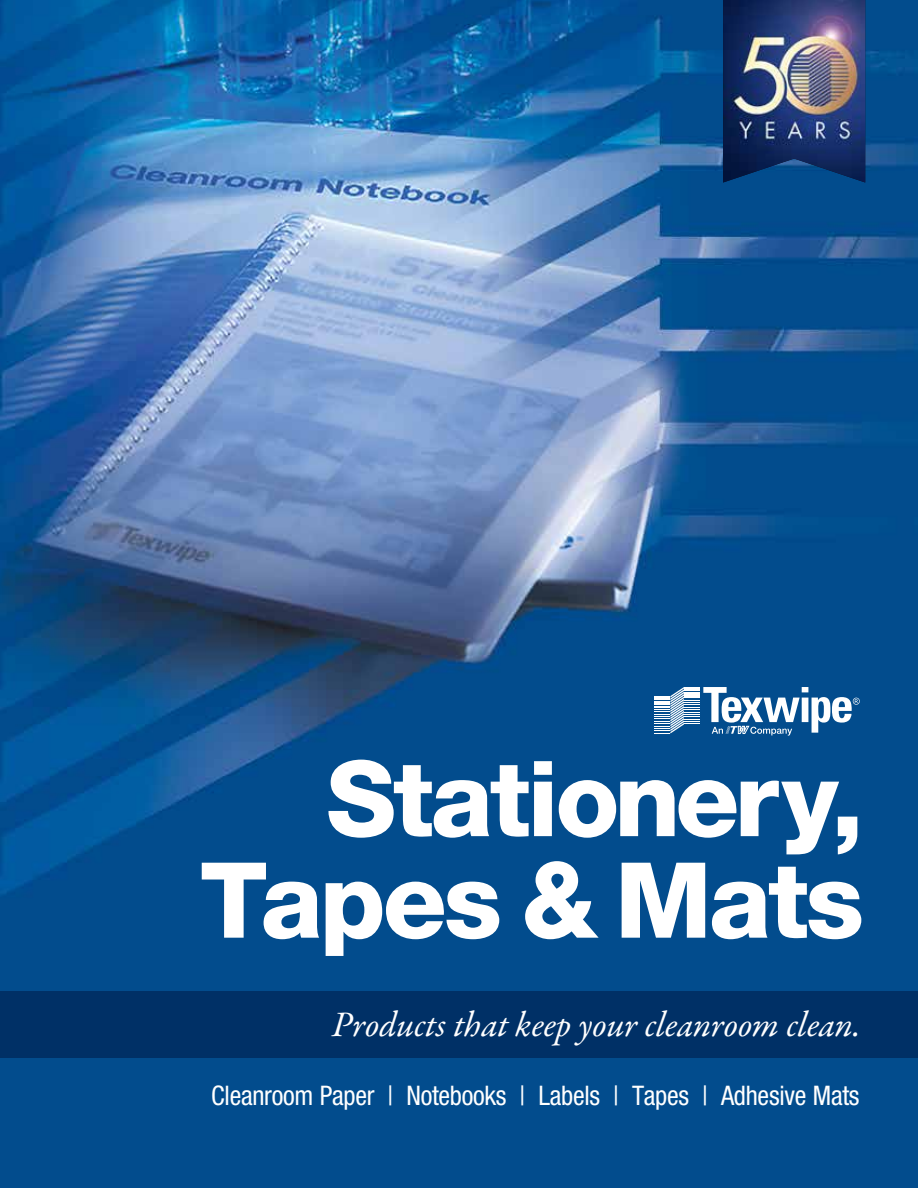
<style>
.page{position:relative;width:918px;height:1188px;background:#fff}
.page>*{position:absolute;margin:0;border:0;box-sizing:border-box;transform-origin:0 0}
.t1{font:800 105px/101.6px "Helvetica Neue";letter-spacing:-.03em;color:#fff;text-align:right}
.t2{font:italic 36px "Garamond Premr Pro";letter-spacing:-.005em;color:#fff}
.t3{font:condensed 27px "Helvetica Neue";letter-spacing:-.01em;color:#fff}
</style>
<div class="page">
<img style="left:0;top:0;width:918px;height:1188px">
<svg style="left:655px;top:687px;width:205px;height:49px"></svg>
<div style="left:0;top:991px;width:918px;height:67px;background:#003066"></div>
<img style="left:723px;top:0;width:142px;height:183px">
<h1 class="t1" style="left:200px;top:748px;width:666px">Stationery,<br>Tapes &amp; Mats</h1>
<h2 class="t2" style="left:332px;top:1002px;width:530px">Products that keep your cleanroom clean.</h2>
<p class="t3" style="left:211px;top:1080px;width:650px">Cleanroom Paper | Notebooks | Labels | Tapes | Adhesive Mats</p>
</div>
